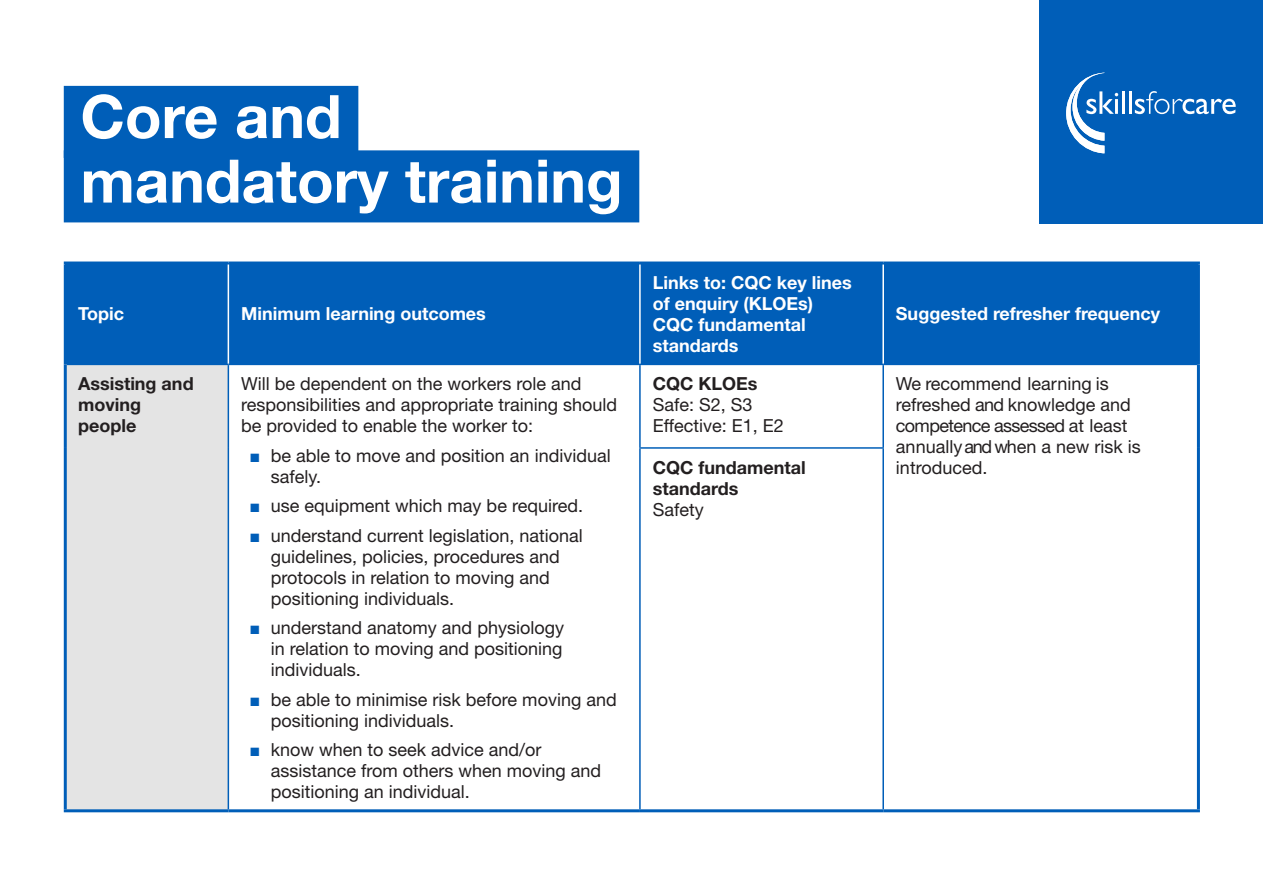
<style>
.page{position:relative;width:1263px;height:893px;background:#fff}
.page>*{position:absolute;margin:0;border:0;box-sizing:border-box;transform-origin:0 0}
.t1{font:700 60px/64.5px "Helvetica Neue LT Std";color:#fff}
.t2{font:18px/21px "Helvetica Neue LT Std";color:#231f20}
.t3{font:700 18px/21px "Helvetica Neue LT Std";color:#fff}
.t4{font:700 18px/21px "Helvetica Neue LT Std";color:#231f20}
.s1{font-family:"Arial";color:#005eb8}
</style>
<div class="page">
<div style="left:1040px;top:0;width:223px;height:223px;background:#005eb8"></div>
<svg style="left:1066px;top:73px;width:52px;height:80px"></svg>
<hr style="left:1115px;top:99px;width:3px;height:15px;background:#fff">
<hr style="left:1122px;top:91px;width:3px;height:23px;background:#fff">
<hr style="left:1129px;top:91px;width:3px;height:23px;background:#fff">
<svg style="left:1135px;top:91px;width:101px;height:23px"></svg>
<div style="left:64px;top:86px;width:294px;height:72px;background:#005eb8"></div>
<div style="left:64px;top:150px;width:575px;height:72px;background:#005eb8"></div>
<div style="left:65px;top:263px;width:163px;height:101px;background:#005eb8"></div>
<div style="left:229px;top:264px;width:968px;height:100px;background:#005eb8"></div>
<div style="left:65px;top:364px;width:163px;height:447px;background:#e4e4e4"></div>
<hr style="left:67px;top:364px;width:161px;height:1px;background:#005eb8">
<hr style="left:228px;top:364px;width:412px;height:1px;background:#005eb8">
<hr style="left:228px;top:365px;width:1px;height:83px;background:#005eb8">
<hr style="left:228px;top:448px;width:1px;height:361px;background:#005eb8">
<hr style="left:640px;top:364px;width:243px;height:1px;background:#005eb8">
<hr style="left:639px;top:365px;width:2px;height:82px;background:#005eb8">
<hr style="left:883px;top:364px;width:314px;height:1px;background:#005eb8">
<hr style="left:882px;top:365px;width:2px;height:82px;background:#005eb8">
<hr style="left:639px;top:447px;width:245px;height:2px;background:#005eb8">
<hr style="left:639px;top:449px;width:2px;height:360px;background:#005eb8">
<hr style="left:882px;top:449px;width:2px;height:360px;background:#005eb8">
<hr style="left:64px;top:261px;width:164px;height:3px;background:#005eb8">
<hr style="left:64px;top:264px;width:3px;height:100px;background:#005eb8">
<hr style="left:228px;top:261px;width:412px;height:3px;background:#005eb8">
<hr style="left:640px;top:261px;width:243px;height:3px;background:#005eb8">
<hr style="left:883px;top:261px;width:317px;height:3px;background:#005eb8">
<hr style="left:1197px;top:264px;width:3px;height:100px;background:#005eb8">
<hr style="left:64px;top:364px;width:3px;height:84px;background:#005eb8">
<hr style="left:64px;top:448px;width:3px;height:361px;background:#005eb8">
<hr style="left:1197px;top:364px;width:3px;height:84px;background:#005eb8">
<hr style="left:1197px;top:448px;width:3px;height:361px;background:#005eb8">
<hr style="left:639px;top:264px;width:2px;height:100px;background:#fff">
<hr style="left:882px;top:264px;width:2px;height:100px;background:#fff">
<hr style="left:64px;top:809px;width:164px;height:3px;background:#005eb8">
<hr style="left:228px;top:809px;width:412px;height:3px;background:#005eb8">
<hr style="left:883px;top:809px;width:317px;height:3px;background:#005eb8">
<hr style="left:640px;top:809px;width:243px;height:3px;background:#005eb8">
<h1 class="t1" style="left:80px;top:83px;width:544px">Core and mandatory training</h1>
<p class="t3" style="left:78px;top:303px;width:47px">Topic</p>
<p class="t3" style="left:241px;top:303px;width:246px">Minimum learning outcomes</p>
<p class="t4" style="left:78px;top:373px;width:117px">Assisting and moving people</p>
<p class="t2" style="left:241px;top:373px;width:378px">Will be dependent on the workers role and responsibilities and appropriate training should be provided to enable the worker to:</p>
<p class="t2" style="left:271px;top:444px;width:341px;text-indent:-21px"><span class="s1">■</span> be able to move and position an individual safely.</p>
<p class="t2" style="left:250px;top:495px;width:335px"><span class="s1">■</span> use equipment which may be required.</p>
<p class="t2" style="left:271px;top:524px;width:314px;text-indent:-21px"><span class="s1">■</span> understand current legislation, national guidelines, policies, procedures and protocols in relation to moving and positioning individuals.</p>
<p class="t2" style="left:271px;top:617px;width:295px;text-align:justify;text-indent:-21px"><span class="s1">■</span> understand anatomy and physiology in relation to moving and positioning individuals.</p>
<p class="t2" style="left:271px;top:688px;width:347px;text-indent:-21px"><span class="s1">■</span> be able to minimise risk before moving and positioning individuals.</p>
<p class="t2" style="left:271px;top:739px;width:332px;text-indent:-21px"><span class="s1">■</span> know when to seek advice and/or assistance from others when moving and positioning an individual.</p>
<p class="t3" style="left:653px;top:271px;width:200px">Links to: CQC key lines of enquiry (KLOEs)<br>CQC fundamental standards</p>
<p class="t4" style="left:653px;top:373px;width:106px">CQC KLOEs</p>
<p class="t2" style="left:653px;top:394px;width:101px">Safe: S2, S3</p>
<p class="t2" style="left:653px;top:415px;width:133px">Effective: E1, E2</p>
<p class="t3" style="left:896px;top:303px;width:266px">Suggested refresher frequency</p>
<p class="t2" style="left:896px;top:373px;width:246px">We recommend learning is refreshed and knowledge and competence assessed at least annually and when a new risk is</p>
<p class="t4" style="left:653px;top:456px;width:154px">CQC fundamental</p>
<p class="t2" style="left:896px;top:457px;width:93px">introduced.</p>
<p class="t4" style="left:653px;top:477px;width:87px">standards</p>
<p class="t2" style="left:653px;top:498px;width:52px">Safety</p>
</div>
